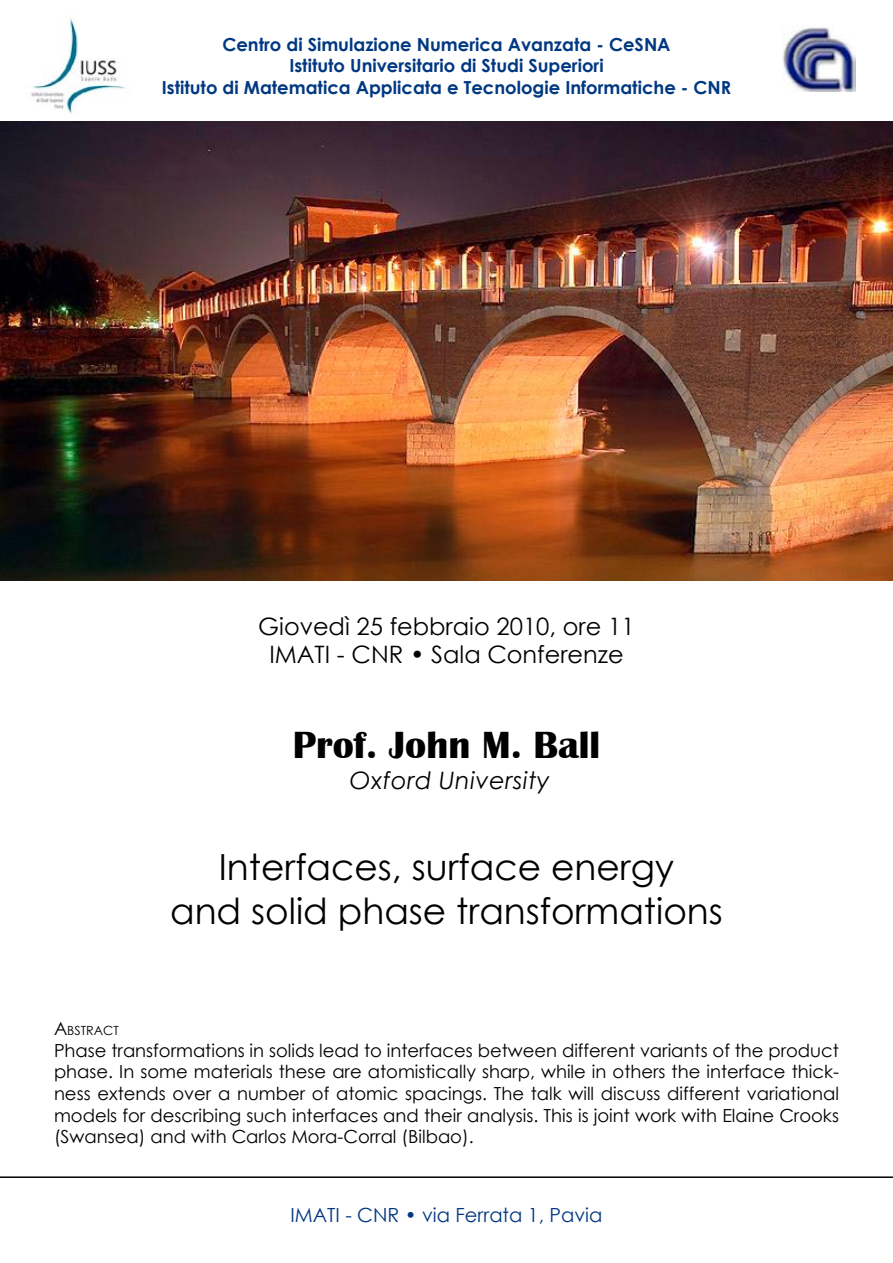
<style>
.page{position:relative;width:893px;height:1263px;background:#fff}
.page>*{position:absolute;margin:0;border:0;box-sizing:border-box;transform-origin:0 0}
.t1{font:700 39px "Britannic";color:#000}
.t2{font:36px/43.2px "Century Gothic";color:#000;text-align:center}
.t3{font:24px/28.8px "Century Gothic";color:#000;text-align:center}
.t4{font:italic 24px "Century Gothic";letter-spacing:.02em;color:#000}
.t5{font:19.5px "Century Gothic";color:#003882}
.t6{font:18px/21.6px "Century Gothic";color:#000;text-align:justify}
.t7{font:700 18px/21.6px "Century Gothic";color:#003882;text-align:center}
.t8{font:12.6px "Century Gothic";color:#000}
.s1{font-size:18px}
</style>
<div class="page">
<svg style="left:0;top:580px;width:893px;height:598px"></svg>
<img style="left:782px;top:27px;width:74px;height:64px">
<img style="left:0;top:122px;width:893px;height:458px">
<img style="left:31px;top:15px;width:95px;height:99px">
<p class="t7" style="left:162px;top:32px;width:571px">Centro di Simulazione Numerica Avanzata - CeSNA<br>Istituto Universitario di Studi Superiori<br>Istituto di Matematica Applicata e Tecnologie Informatiche - CNR</p>
<h3 class="t3" style="left:258px;top:611px;width:378px">Giovedì 25 febbraio 2010, ore 11<br>IMATI - CNR • Sala Conferenze</h3>
<h1 class="t1" style="left:293px;top:723px;width:309px">Prof. John M. Ball</h1>
<h3 class="t4" style="left:350px;top:764px;width:202px">Oxford University</h3>
<h2 class="t2" style="left:170px;top:845px;width:554px">Interfaces, surface energy<br>and solid phase transformations</h2>
<p class="t8" style="left:54px;top:1022px;width:66px"><span class="s1">A</span>BSTRACT</p>
<p class="t6" style="left:54px;top:1039px;width:786px">Phase transformations in solids lead to interfaces between different variants of the product phase. In some materials these are atomistically sharp, while in others the interface thick&shy;ness extends over a number of atomic spacings. The talk will discuss different variational models for describing such interfaces and their analysis. This is joint work with Elaine Crooks (Swansea) and with Carlos Mora-Corral (Bilbao).</p>
<p class="t5" style="left:291px;top:1201px;width:313px">IMATI - CNR • via Ferrata 1, Pavia</p>
</div>
